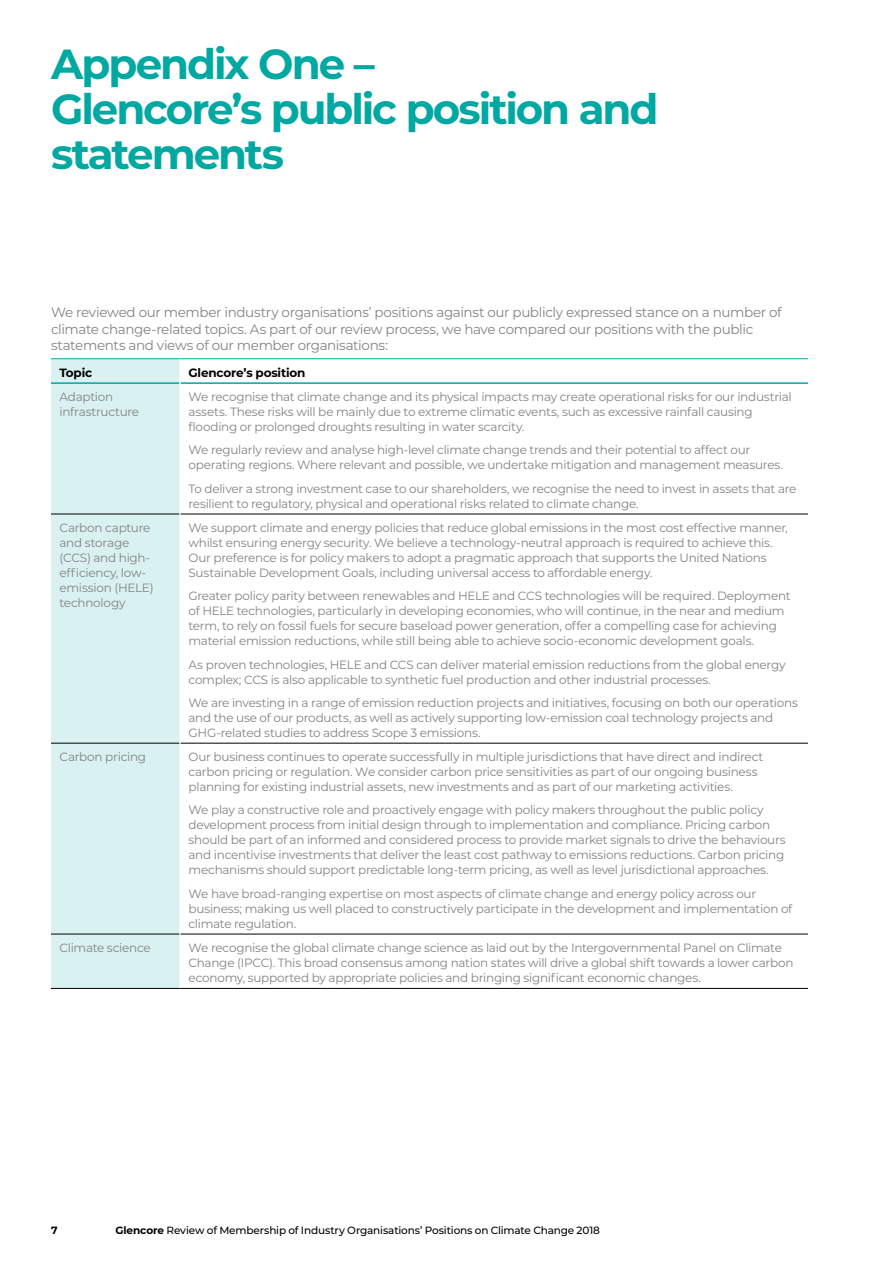
<style>
.page{position:relative;width:893px;height:1263px;background:#fff}
.page>*{position:absolute;margin:0;border:0;box-sizing:border-box;transform-origin:0 0}
.t1{font:700 42px/45px "Montserrat";letter-spacing:-.05em;color:#00a8a2}
.t2{font:13.5px/16.5px "Montserrat";letter-spacing:-.025em;color:#828386}
.t3{font:12px/15px "Montserrat";letter-spacing:-.02em;color:#828386}
.t4{font:700 12px "Montserrat";letter-spacing:-.015em;color:#000}
.t5{font:500 10.5px "Montserrat";letter-spacing:-.015em;color:#000}
.t6{font:700 10.5px "Montserrat";color:#000}
.s1{font-weight:700}
</style>
<div class="page">
<div style="left:51px;top:359px;width:129px;height:629px;background:#d9f2f1"></div>
<hr style="left:51px;top:382px;width:129px;height:2px;background:#00a8a2">
<hr style="left:180px;top:382px;width:628px;height:2px;background:#00a8a2">
<hr style="left:51px;top:514px;width:129px;height:1px;background:#000">
<hr style="left:180px;top:514px;width:628px;height:1px;background:#000">
<hr style="left:51px;top:743px;width:129px;height:1px;background:#000">
<hr style="left:180px;top:743px;width:628px;height:1px;background:#000">
<hr style="left:51px;top:934px;width:129px;height:1px;background:#000">
<hr style="left:180px;top:934px;width:628px;height:1px;background:#000">
<hr style="left:51px;top:988px;width:129px;height:1px;background:#000">
<hr style="left:180px;top:988px;width:628px;height:1px;background:#000">
<hr style="left:51px;top:358px;width:129px;height:1px;background:#00a8a2">
<hr style="left:180px;top:358px;width:628px;height:1px;background:#00a8a2">
<hr style="left:180px;top:383px;width:1px;height:131px;background:#fff">
<hr style="left:180px;top:514px;width:1px;height:229px;background:#fff">
<hr style="left:180px;top:743px;width:1px;height:191px;background:#fff">
<hr style="left:180px;top:934px;width:1px;height:54px;background:#fff">
<h1 class="t1" style="left:51px;top:39px;width:609px">Appendix One –<br>Glencore’s public position and statements</h1>
<p class="t2" style="left:51px;top:304px;width:732px">We reviewed our member industry organisations’ positions against our publicly expressed stance on a number of climate change-related topics. As part of our review process, we have compared our positions with the public statements and views of our member organisations:</p>
<p class="t4" style="left:60px;top:364px;width:34px">Topic</p>
<p class="t4" style="left:189px;top:364px;width:118px">Glencore’s position</p>
<p class="t3" style="left:60px;top:389px;width:81px">Adaption infrastructure</p>
<p class="t3" style="left:189px;top:389px;width:605px">We recognise that climate change and its physical impacts may create operational risks for our industrial assets. These risks will be mainly due to extreme climatic events, such as excessive rainfall causing flooding or prolonged droughts resulting in water scarcity.</p>
<p class="t3" style="left:189px;top:442px;width:596px">We regularly review and analyse high-level climate change trends and their potential to affect our operating regions. Where relevant and possible, we undertake mitigation and management measures.</p>
<p class="t3" style="left:189px;top:480px;width:609px">To deliver a strong investment case to our shareholders, we recognise the need to invest in assets that are resilient to regulatory, physical and operational risks related to climate change.</p>
<p class="t3" style="left:60px;top:520px;width:96px">Carbon capture and storage (CCS) and high&shy;efficiency, low&shy;emission (HELE) technology</p>
<p class="t3" style="left:189px;top:520px;width:601px">We support climate and energy policies that reduce global emissions in the most cost effective manner, whilst ensuring energy security. We believe a technology-neutral approach is required to achieve this.<br>Our preference is for policy makers to adopt a pragmatic approach that supports the United Nations Sustainable Development Goals, including universal access to affordable energy.</p>
<p class="t3" style="left:189px;top:588px;width:604px">Greater policy parity between renewables and HELE and CCS technologies will be required. Deployment of HELE technologies, particularly in developing economies, who will continue, in the near and medium term, to rely on fossil fuels for secure baseload power generation, offer a compelling case for achieving material emission reductions, while still being able to achieve socio-economic development goals.</p>
<p class="t3" style="left:189px;top:656px;width:599px">As proven technologies, HELE and CCS can deliver material emission reductions from the global energy complex; CCS is also applicable to synthetic fuel production and other industrial processes.</p>
<p class="t3" style="left:189px;top:694px;width:611px">We are investing in a range of emission reduction projects and initiatives, focusing on both our operations and the use of our products, as well as actively supporting low-emission coal technology projects and<br>GHG-related studies to address Scope 3 emissions.</p>
<p class="t3" style="left:60px;top:749px;width:88px">Carbon pricing</p>
<p class="t3" style="left:189px;top:749px;width:576px">Our business continues to operate successfully in multiple jurisdictions that have direct and indirect carbon pricing or regulation. We consider carbon price sensitivities as part of our ongoing business planning for existing industrial assets, new investments and as part of our marketing activities.</p>
<p class="t3" style="left:189px;top:802px;width:599px">We play a constructive role and proactively engage with policy makers throughout the public policy development process from initial design through to implementation and compliance. Pricing carbon should be part of an informed and considered process to provide market signals to drive the behaviours and incentivise investments that deliver the least cost pathway to emissions reductions. Carbon pricing mechanisms should support predictable long-term pricing, as well as level jurisdictional approaches.</p>
<p class="t3" style="left:189px;top:885px;width:605px">We have broad-ranging expertise on most aspects of climate change and energy policy across our business; making us well placed to constructively participate in the development and implementation of climate regulation.</p>
<p class="t3" style="left:60px;top:940px;width:93px">Climate science</p>
<p class="t3" style="left:189px;top:940px;width:607px">We recognise the global climate change science as laid out by the Intergovernmental Panel on Climate<br>Change (IPCC). This broad consensus among nation states will drive a global shift towards a lower carbon economy, supported by appropriate policies and bringing significant economic changes.</p>
<p class="t6" style="left:51px;top:1222px;width:8px">7</p>
<p class="t5" style="left:116px;top:1223px;width:486px"><span class="s1">Glencore</span> Review of Membership of Industry Organisations’ Positions on Climate Change 2018</p>
</div>
